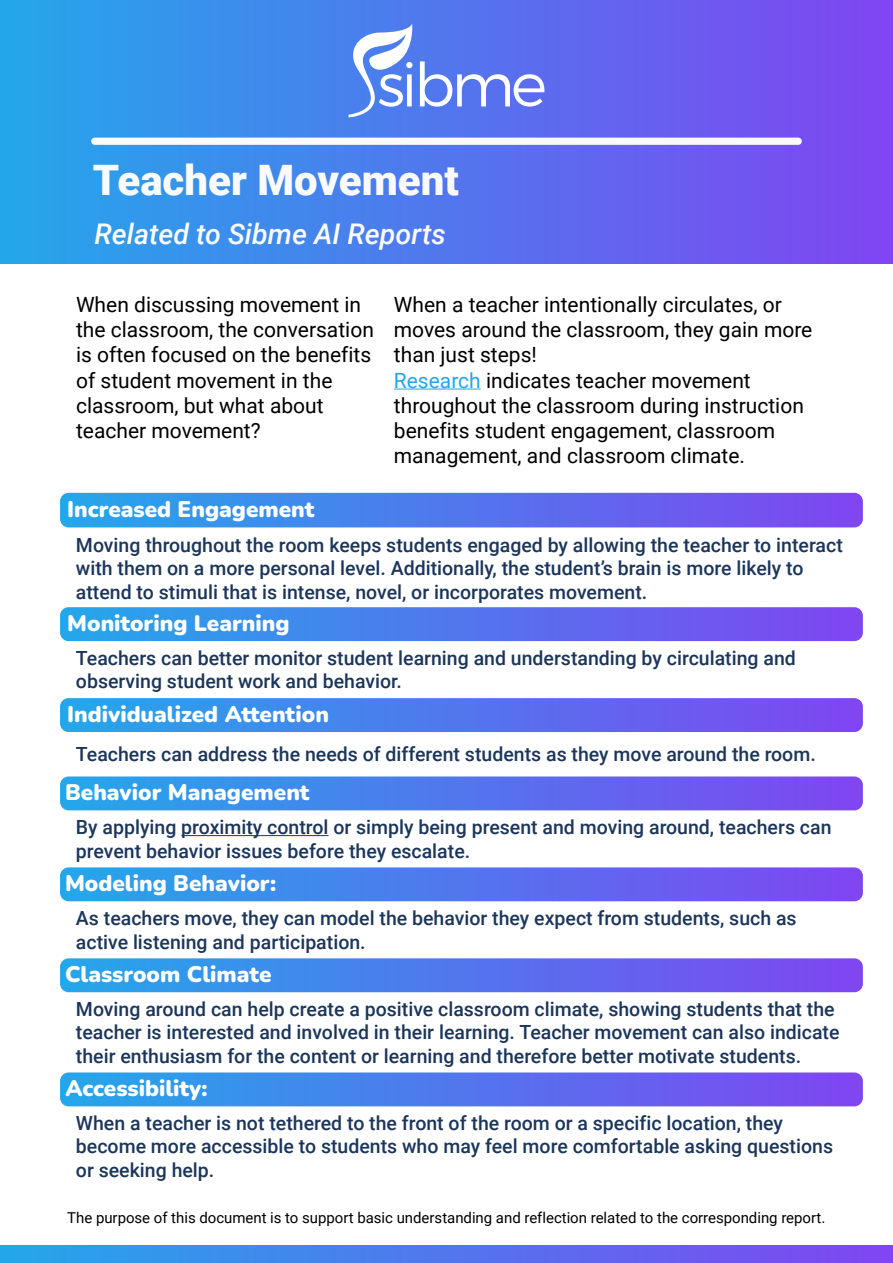
<style>
.page{position:relative;width:893px;height:1263px;background:#fff}
.page>*{position:absolute;margin:0;border:0;box-sizing:border-box;transform-origin:0 0}
.t1{font:900 42px "Roboto";color:#fafafa}
.t2{font:italic 500 28.5px "Roboto";color:#fafafa}
.t3{font:200 22.5px "Nunito";color:#fff}
.t4{font:21px/25.2px "Roboto";color:#000}
.t5{font:500 19.5px/23.4px "Roboto";color:#1c365b}
.t6{font:15px "Roboto";color:#000}
.s1{color:#24a7ea}
</style>
<div class="page">
<div style="left:0;top:0;width:893px;height:264px;background:linear-gradient(to right,#24a7ea,#8045f1)"></div>
<svg style="left:348px;top:23px;width:66px;height:94px"></svg>
<svg style="left:420px;top:61px;width:124px;height:46px"></svg>
<div style="left:91px;top:138px;width:711px;height:7px;background:#fafafa;border-radius:4px"></div>
<div style="left:0;top:1245px;width:893px;height:18px;background:linear-gradient(to right,#24a7ea,#8045f1)"></div>
<svg style="left:60px;top:493px;width:803px;height:34px;background:#5276ed"></svg>
<svg style="left:60px;top:607px;width:803px;height:34px;background:#5377ed"></svg>
<svg style="left:60px;top:776px;width:803px;height:34px;background:#5478ed"></svg>
<hr style="left:181px;top:835px;width:148px;height:1px;background:#1c365b">
<svg style="left:60px;top:867px;width:803px;height:34px;background:#5478ed"></svg>
<svg style="left:60px;top:1072px;width:803px;height:34px;background:#5478ed"></svg>
<svg style="left:60px;top:958px;width:803px;height:34px;background:#5478ed"></svg>
<svg style="left:60px;top:698px;width:803px;height:34px;background:#5377ed"></svg>
<hr style="left:394px;top:388px;width:87px;height:2px;background:#24a7ea">
<h1 class="t1" style="left:93px;top:150px;width:368px">Teacher Movement</h1>
<h2 class="t2" style="left:94px;top:214px;width:353px">Related to Sibme AI Reports</h2>
<p class="t4" style="left:76px;top:291px;width:299px">When discussing movement in the classroom, the conversation is often focused on the benefits of student movement in the classroom, but what about teacher movement?</p>
<p class="t3" style="left:67px;top:494px;width:249px">Increased Engagement</p>
<p class="t4" style="left:394px;top:291px;width:420px">When a teacher intentionally circulates, or moves around the classroom, they gain more than just steps!<br><span class="s1">Research</span> indicates teacher movement throughout the classroom during instruction benefits student engagement, classroom management, and classroom climate.</p>
<p class="t5" style="left:76px;top:532px;width:768px">Moving throughout the room keeps students engaged by allowing the teacher to interact with them on a more personal level. Additionally, the student’s brain is more likely to attend to stimuli that is intense, novel, or incorporates movement.</p>
<p class="t3" style="left:67px;top:607px;width:224px">Monitoring Learning</p>
<p class="t5" style="left:76px;top:645px;width:721px">Teachers can better monitor student learning and understanding by circulating and observing student work and behavior.</p>
<p class="t3" style="left:67px;top:698px;width:263px">Individualized Attention</p>
<p class="t5" style="left:76px;top:741px;width:741px">Teachers can address the needs of different students as they move around the room.</p>
<p class="t3" style="left:65px;top:776px;width:246px">Behavior Management</p>
<p class="t5" style="left:76px;top:815px;width:757px">By applying proximity control or simply being present and moving around, teachers can prevent behavior issues before they escalate.</p>
<p class="t3" style="left:65px;top:867px;width:213px">Modeling Behavior:</p>
<p class="t5" style="left:76px;top:906px;width:722px">As teachers move, they can model the behavior they expect from students, such as active listening and participation.</p>
<p class="t3" style="left:65px;top:958px;width:208px">Classroom Climate</p>
<p class="t5" style="left:76px;top:996px;width:765px">Moving around can help create a positive classroom climate, showing students that the teacher is interested and involved in their learning. Teacher movement can also indicate their enthusiasm for the content or learning and therefore better motivate students.</p>
<p class="t3" style="left:66px;top:1072px;width:144px">Accessibility:</p>
<p class="t5" style="left:76px;top:1110px;width:759px">When a teacher is not tethered to the front of the room or a specific location, they become more accessible to students who may feel more comfortable asking questions or seeking help.</p>
<p class="t6" style="left:67px;top:1207px;width:760px">The purpose of this document is to support basic understanding and reflection related to the corresponding report.</p>
</div>
